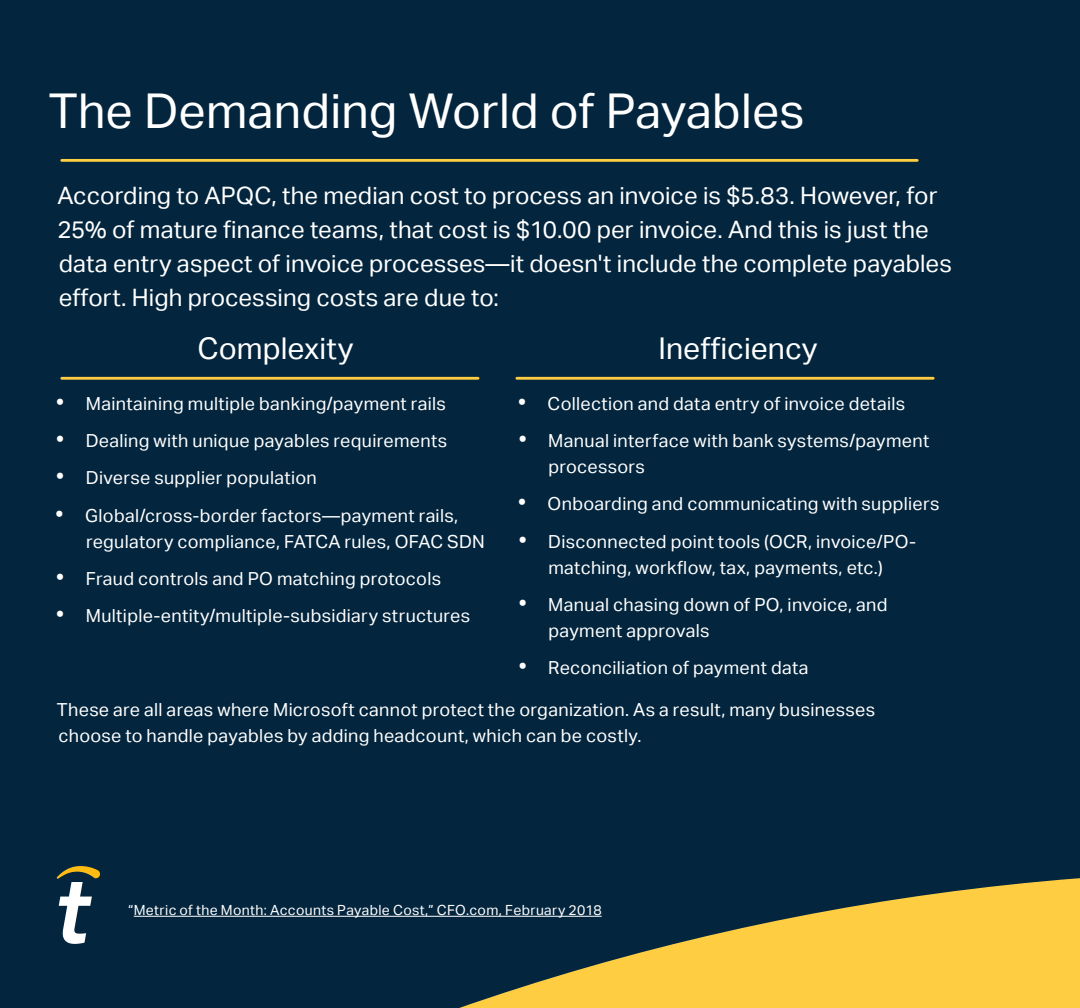
<style>
.page{position:relative;width:1080px;height:1008px;background:#03253d}
.page>*{position:absolute;margin:0;border:0;box-sizing:border-box;transform-origin:0 0}
.t1{font:48px "Aktiv Grotesk";letter-spacing:.005em;color:#fff}
.t2{font:30px "Aktiv Grotesk";color:#fff}
.t3{font:24px/34px "Aktiv Grotesk";letter-spacing:.005em;color:#fff}
.t4{font:18px/26px "Aktiv Grotesk";letter-spacing:.015em;color:#fff}
.t5{font:14px "Aktiv Grotesk";letter-spacing:.025em;color:#fff}
.s1{font-size:22px}
</style>
<div class="page">
<svg style="left:56px;top:877px;width:1024px;height:131px"></svg>
<hr style="left:62px;top:159px;width:855px;height:3px;background:#ffcd41">
<hr style="left:62px;top:377px;width:416px;height:3px;background:#ffcd41">
<hr style="left:517px;top:377px;width:416px;height:3px;background:#ffcd41">
<svg style="left:57px;top:866px;width:43px;height:78px"></svg>
<hr style="left:134px;top:916px;width:468px;height:1px;background:#fff">
<p class="t1" style="left:49px;top:83px;width:757px">The Demanding World of Payables</p>
<p class="t3" style="left:57px;top:179px;width:896px">According to APQC, the median cost to process an invoice is $5.83. However, for 25% of mature finance teams, that cost is $10.00 per invoice. And this is just the data entry aspect of invoice processes—it doesn't include the complete payables effort. High processing costs are due to:</p>
<p class="t2" style="left:197px;top:332px;width:158px">Complexity</p>
<p class="t2" style="left:658px;top:332px;width:160px">Inefficiency</p>
<p class="t4" style="left:56px;top:390px;width:391px"><span class="s1">•</span> Maintaining multiple banking/payment rails</p>
<p class="t4" style="left:56px;top:428px;width:392px"><span class="s1">•</span> Dealing with unique payables requirements</p>
<p class="t4" style="left:56px;top:465px;width:262px"><span class="s1">•</span> Diverse supplier population</p>
<p class="t4" style="left:86px;top:502px;width:400px;text-indent:-30px"><span class="s1">•</span> Global/cross-border factors—payment rails, regulatory compliance, FATCA rules, OFAC SDN</p>
<p class="t4" style="left:56px;top:566px;width:386px"><span class="s1">•</span> Fraud controls and PO matching protocols</p>
<p class="t4" style="left:56px;top:603px;width:415px"><span class="s1">•</span> Multiple-entity/multiple-subsidiary structures</p>
<p class="t4" style="left:518px;top:390px;width:389px"><span class="s1">•</span> Collection and data entry of invoice details</p>
<p class="t4" style="left:548px;top:428px;width:382px;text-indent:-30px"><span class="s1">•</span> Manual interface with bank systems/payment processors</p>
<p class="t4" style="left:518px;top:491px;width:423px"><span class="s1">•</span> Onboarding and communicating with suppliers</p>
<p class="t4" style="left:519px;top:528px;width:399px;text-align:center"><span class="s1">•</span> Disconnected point tools (OCR, invoice/PO&shy;matching, workflow, tax, payments, etc.)</p>
<p class="t4" style="left:548px;top:592px;width:341px;text-indent:-30px"><span class="s1">•</span> Manual chasing down of PO, invoice, and payment approvals</p>
<p class="t4" style="left:519px;top:655px;width:291px"><span class="s1">•</span> Reconciliation of payment data</p>
<p class="t4" style="left:57px;top:697px;width:820px">These are all areas where Microsoft cannot protect the organization. As a result, many businesses choose to handle payables by adding headcount, which can be costly.</p>
<p class="t5" style="left:128px;top:902px;width:475px">“Metric of the Month: Accounts Payable Cost,” CFO.com, February 2018</p>
</div>
